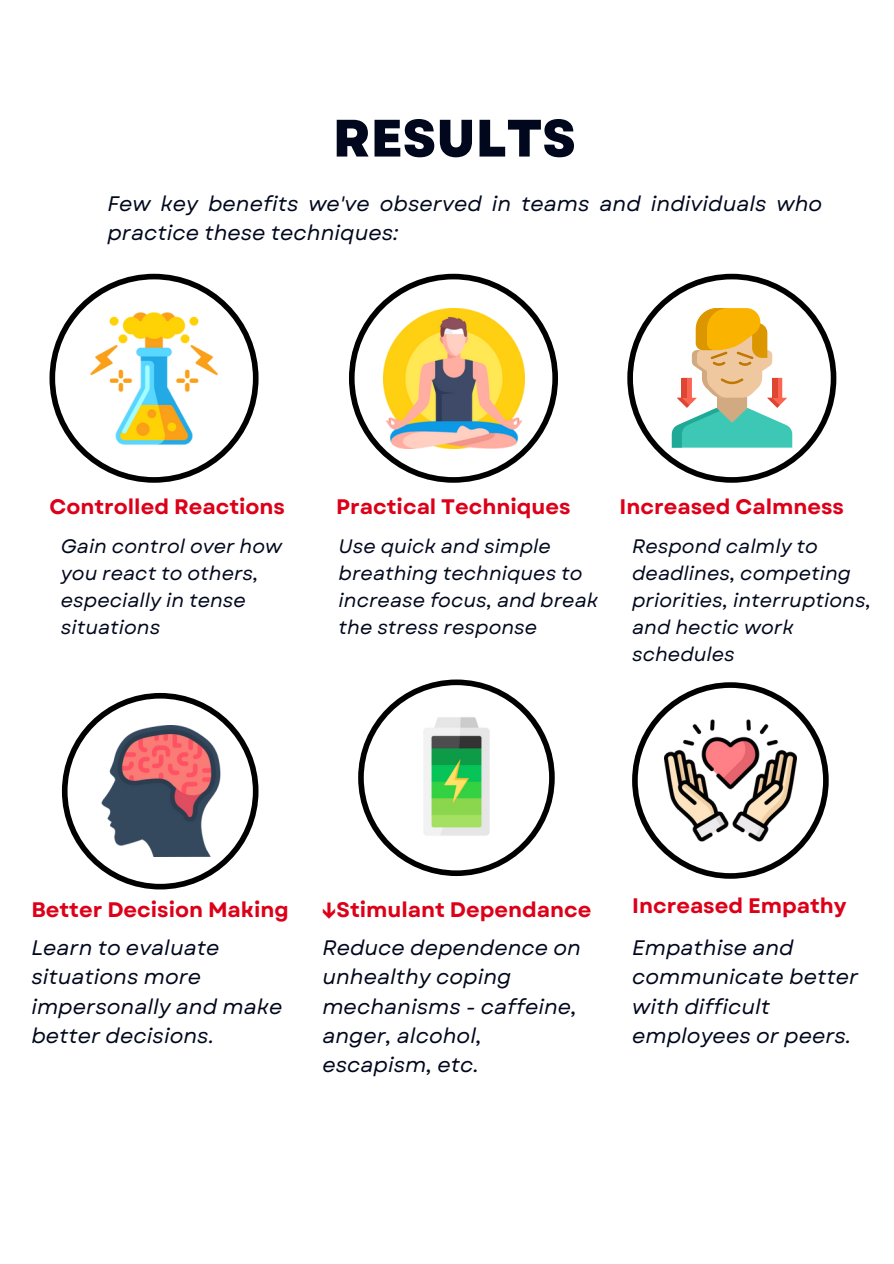
<style>
.page{position:relative;width:894px;height:1264px;background:#fff}
.page>*{position:absolute;margin:0;border:0;box-sizing:border-box;transform-origin:0 0}
.t1{font:800 52.5px "Garet";color:#01081d}
.t2{font:italic 21px/29.2px "Garet";color:#01081d}
.t3{font:700 21px "Garet";color:#dc0019}
.t4{font:italic 19.5px/27px "Garet";color:#01081d}
</style>
<div class="page">
<svg style="left:62px;top:693px;width:196px;height:196px"></svg>
<img style="left:94px;top:725px;width:132px;height:131px">
<svg style="left:358px;top:679px;width:196px;height:197px"></svg>
<img style="left:390px;top:711px;width:132px;height:132px">
<svg style="left:632px;top:682px;width:196px;height:196px"></svg>
<img style="left:664px;top:714px;width:131px;height:132px">
<svg style="left:49px;top:274px;width:209px;height:209px"></svg>
<img style="left:84px;top:308px;width:140px;height:141px">
<svg style="left:349px;top:274px;width:209px;height:209px"></svg>
<img style="left:383px;top:308px;width:141px;height:141px">
<svg style="left:627px;top:274px;width:209px;height:209px"></svg>
<div style="left:681px;top:378px;width:5px;height:20px;background:#dc4632"></div>
<h1 class="t1" style="left:333px;top:100px;width:244px">RESULTS</h1>
<h2 class="t2" style="left:107px;top:189px;width:716px">Few key benefits we've observed in teams and individuals who practice these techniques:</h2>
<p class="t3" style="left:49px;top:492px;width:237px">Controlled Reactions</p>
<h2 class="t3" style="left:336px;top:492px;width:236px">Practical Techniques</h2>
<h2 class="t3" style="left:619px;top:492px;width:226px">Increased Calmness</h2>
<p class="t4" style="left:61px;top:533px;width:223px">Gain control over how you react to others, especially in tense situations</p>
<h2 class="t4" style="left:338px;top:533px;width:261px">Use quick and simple breathing techniques to increase focus, and break the stress response</h2>
<p class="t4" style="left:632px;top:533px;width:240px">Respond calmly to deadlines, competing priorities, interruptions, and hectic work schedules</p>
<p class="t3" style="left:31px;top:894px;width:259px">Better Decision Making</p>
<p class="t3" style="left:321px;top:894px;width:271px">↓Stimulant Dependance</p>
<p class="t3" style="left:632px;top:890px;width:216px">Increased Empathy</p>
<h2 class="t2" style="left:31px;top:933px;width:252px">Learn to evaluate situations more impersonally and make better decisions.</h2>
<p class="t2" style="left:322px;top:933px;width:260px">Reduce dependence on unhealthy coping mechanisms - caffeine, anger, alcohol, escapism, etc.</p>
<p class="t2" style="left:632px;top:933px;width:227px">Empathise and communicate better with difficult employees or peers.</p>
</div>
